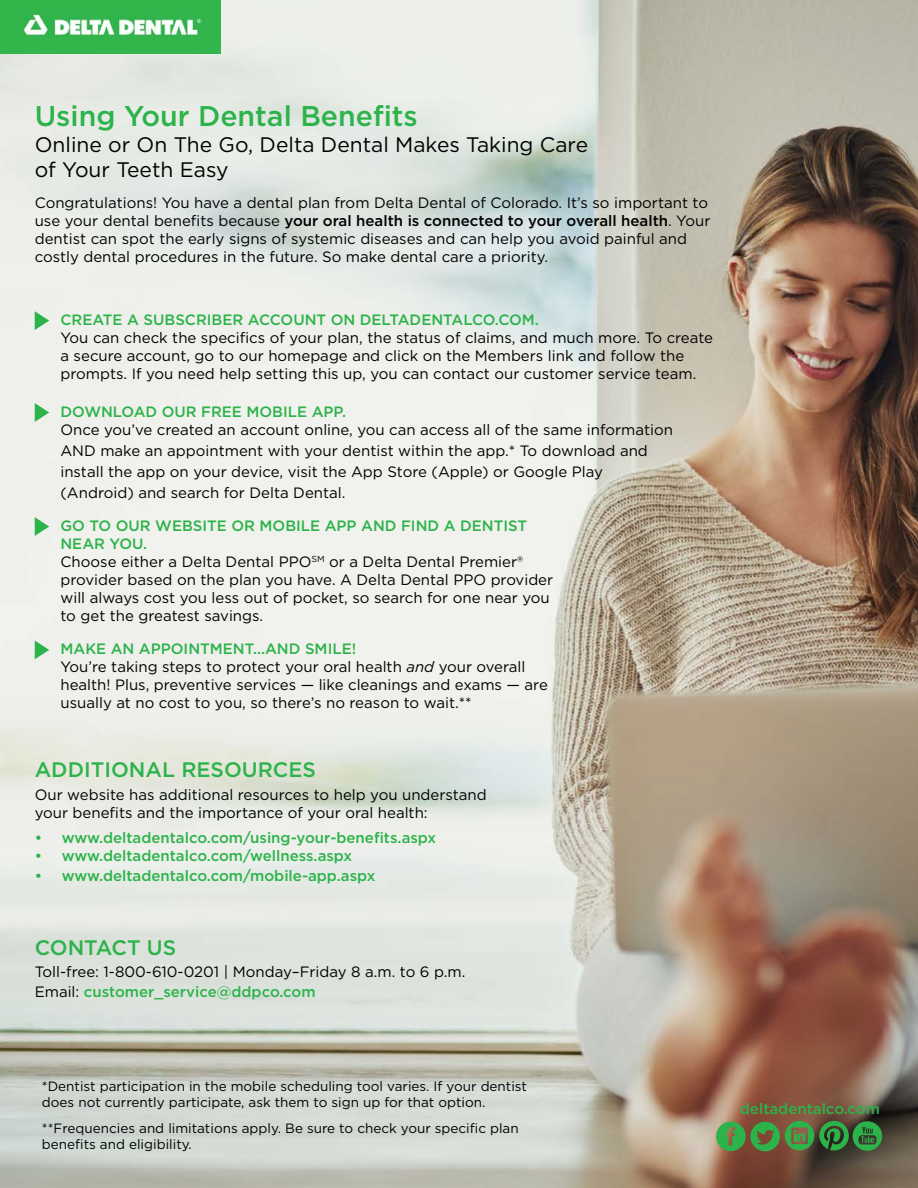
<style>
.page{position:relative;width:918px;height:1188px;background:#fff}
.page>*{position:absolute;margin:0;border:0;box-sizing:border-box;transform-origin:0 0}
.t1{font:500 28.5px "Gotham";color:#2cb34a}
.t2{font:21px "Gotham";color:#000}
.t3{font:500 21px "Gotham";color:#2cb34a}
.t4{font:15px/18px "Gotham";color:#000}
.t5{font:500 15px "Gotham";color:#2cb34a}
.t6{font:500 15px "Gotham";color:#000}
.t7{font:13.5px/16.2px "Gotham";color:#000}
.s1{font-weight:400}
.s2{font-weight:500;color:#2cb34a}
.s3{font-style:italic}
.s4{font-weight:400;color:#000}
</style>
<div class="page">
<img style="left:0;top:0;width:918px;height:1188px">
<img style="left:1px;top:0;width:220px;height:54px">
<svg style="left:716px;top:1121px;width:166px;height:30px;background:#487e40"></svg>
<svg style="left:35px;top:517px;width:14px;height:19px"></svg>
<svg style="left:35px;top:640px;width:14px;height:19px"></svg>
<svg style="left:35px;top:311px;width:14px;height:19px"></svg>
<svg style="left:35px;top:403px;width:14px;height:19px"></svg>
<p class="t1" style="left:35px;top:98px;width:385px">Using Your Dental Benefits</p>
<p class="t2" style="left:35px;top:131px;width:555px">Online or On The Go, Delta Dental Makes Taking Care</p>
<p class="t2" style="left:35px;top:156px;width:195px">of Your Teeth Easy</p>
<p class="t4" style="left:35px;top:194px;width:675px">Congratulations! You have a dental plan from Delta Dental of Colorado. It’s so important to</p>
<p class="t6" style="left:35px;top:211px;width:677px"><span class="s1">use your dental benefits because</span> your oral health is connected to your overall health<span class="s1">. Your</span></p>
<p class="t4" style="left:35px;top:230px;width:654px">dentist can spot the early signs of systemic diseases and can help you avoid painful and</p>
<p class="t4" style="left:35px;top:248px;width:515px">costly dental procedures in the future. So make dental care a priority.</p>
<p class="t4" style="left:60px;top:310px;width:654px"><span class="s2">CREATE A SUBSCRIBER ACCOUNT ON DELTADENTALCO.COM.<br></span>You can check the specifics of your plan, the status of claims, and much more. To create</p>
<p class="t4" style="left:60px;top:346px;width:625px">a secure account, go to our homepage and click on the Members link and follow the</p>
<p class="t4" style="left:60px;top:364px;width:637px">prompts. If you need help setting this up, you can contact our customer service team.</p>
<p class="t4" style="left:60px;top:402px;width:614px"><span class="s2">DOWNLOAD OUR FREE MOBILE APP.<br></span>Once you’ve created an account online, you can access all of the same information</p>
<p class="t4" style="left:60px;top:441px;width:589px">AND make an appointment with your dentist within the app.* To download and</p>
<p class="t4" style="left:60px;top:462px;width:544px">install the app on your device, visit the App Store (Apple) or Google Play</p>
<p class="t4" style="left:60px;top:483px;width:286px">(Android) and search for Delta Dental.</p>
<p class="t5" style="left:60px;top:516px;width:468px">GO TO OUR WEBSITE OR MOBILE APP AND FIND A DENTIST</p>
<p class="t4" style="left:60px;top:534px;width:464px"><span class="s2">NEAR YOU.<br></span>Choose either a Delta Dental PPO<sup>SM</sup> or a Delta Dental Premier®</p>
<p class="t4" style="left:60px;top:570px;width:494px">provider based on the plan you have. A Delta Dental PPO provider</p>
<p class="t4" style="left:60px;top:588px;width:491px">will always cost you less out of pocket, so search for one near you</p>
<p class="t4" style="left:60px;top:606px;width:204px">to get the greatest savings.</p>
<p class="t4" style="left:60px;top:640px;width:466px"><span class="s2">MAKE AN APPOINTMENT...AND SMILE!<br></span>You’re taking steps to protect your oral health <span class="s3">and</span> your overall</p>
<p class="t4" style="left:60px;top:676px;width:489px">health! Plus, preventive services — like cleanings and exams — are</p>
<p class="t4" style="left:60px;top:694px;width:413px">usually at no cost to you, so there’s no reason to wait.**</p>
<p class="t3" style="left:35px;top:756px;width:283px">ADDITIONAL RESOURCES</p>
<p class="t4" style="left:35px;top:785px;width:454px">Our website has additional resources to help you understand</p>
<p class="t4" style="left:35px;top:803px;width:395px">your benefits and the importance of your oral health:</p>
<p class="t5" style="left:35px;top:828px;width:403px">• www.deltadentalco.com/using-your-benefits.aspx</p>
<p class="t5" style="left:35px;top:846px;width:319px">• www.deltadentalco.com/wellness.aspx</p>
<p class="t5" style="left:35px;top:866px;width:342px">• www.deltadentalco.com/mobile-app.aspx</p>
<p class="t3" style="left:35px;top:934px;width:143px">CONTACT US</p>
<p class="t4" style="left:35px;top:963px;width:432px">Toll-free: 1-800-610-0201 | Monday–Friday 8 a.m. to 6 p.m.</p>
<p class="t5" style="left:35px;top:982px;width:282px"><span class="s4">Email:</span> customer_service@ddpco.com</p>
<p class="t7" style="left:42px;top:1077px;width:487px">*Dentist participation in the mobile scheduling tool varies. If your dentist does not currently participate, ask them to sign up for that option.</p>
<p class="t7" style="left:42px;top:1119px;width:478px">**Frequencies and limitations apply. Be sure to check your specific plan benefits and eligibility.</p>
<p class="t5" style="left:740px;top:1098px;width:142px">deltadentalco.com</p>
</div>
